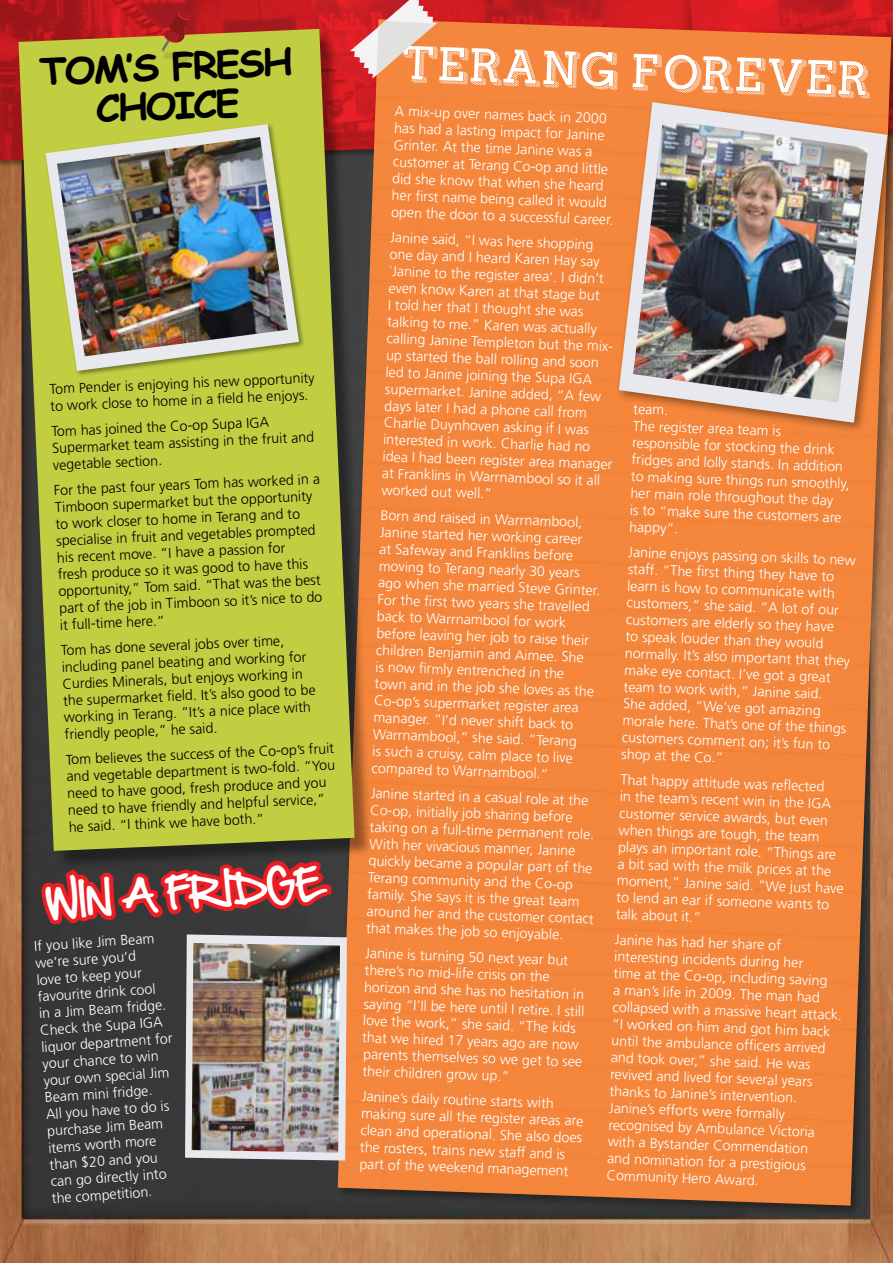
<style>
.page{position:relative;width:893px;height:1263px;background:#fff}
.page>*{position:absolute;margin:0;border:0;box-sizing:border-box;transform-origin:0 0}
.t1{font:61.05px "Airbag";color:#fff}
.t2{font:37.05px "Hand Of Sean";color:#fff}
.t3{font:700 36.45px/39.3px "Comic Sans MS";color:#000;text-align:center;scale:1.07 1}
.t4{font:300 14.25px/16.8px "Frutiger";color:#fff}
.t5{font:300 14.25px/16.8px "Frutiger";color:#000}
</style>
<div class="page">
<img style="left:0;top:168px;width:893px;height:1095px">
<img style="left:0;top:0;width:893px;height:161px">
<div style="left:338px;top:19px;width:553px;height:1186px;background:#f4863c"></div>
<div style="left:615px;top:99px;width:278px;height:336px;background:#000;opacity:.4"></div>
<svg style="left:619px;top:102px;width:268px;height:321px;background:#e19867"></svg>
<img style="left:633px;top:119px;width:235px;height:284px">
<div style="left:21px;top:32px;width:352px;height:837px;background:#000;opacity:.4"></div>
<svg style="left:18px;top:29px;width:337px;height:822px;background:#a9aa3c"></svg>
<svg style="left:350px;top:0;width:87px;height:79px"></svg>
<div style="left:44px;top:122px;width:261px;height:255px;background:#000;opacity:.4"></div>
<svg style="left:46px;top:124px;width:253px;height:247px;background:#c4ce62"></svg>
<img style="left:57px;top:137px;width:231px;height:219px">
<svg style="left:38px;top:572px;width:309px;height:588px;background:#928c40"></svg>
<img style="left:192px;top:943px;width:148px;height:210px">
<svg style="left:160px;top:10px;width:32px;height:52px;background:#aa662d"></svg>
<h3 class="t3" style="left:39px;top:50px;width:238px;rotate:-2deg">TOM’S FRESH<br>CHOICE</h3>
<p class="t5" style="left:49px;top:382px;width:267px;rotate:-3deg">Tom Pender is enjoying his new opportunity to work close to home in a field he enjoys.</p>
<p class="t5" style="left:51px;top:424px;width:264px;rotate:-3deg">Tom has joined the Co-op Supa IGA<br>Supermarket team assisting in the fruit and vegetable section.</p>
<p class="t5" style="left:53px;top:483px;width:269px;rotate:-3deg">For the past four years Tom has worked in a Timboon supermarket but the opportunity to work closer to home in Terang and to specialise in fruit and vegetables prompted his recent move. “I have a passion for<br>fresh produce so it was good to have this opportunity,” Tom said. “That was the best part of the job in Timboon so it’s nice to do it full-time here.”</p>
<p class="t5" style="left:60px;top:643px;width:254px;rotate:-3deg">Tom has done several jobs over time, including panel beating and working for Curdies Minerals, but enjoys working in the supermarket field. It’s also good to be working in Terang. “It’s a nice place with friendly people,” he said.</p>
<p class="t5" style="left:65px;top:753px;width:271px;rotate:-3deg">Tom believes the success of the Co-op’s fruit and vegetable department is two-fold. “You need to have good, fresh produce and you need to have friendly and helpful service,” he said. “I think we have both.”</p>
<h2 class="t2" style="left:44px;top:869px;width:279px;rotate:-4deg">WIN A FRIDGE</h2>
<p class="t4" style="left:34px;top:938px;width:133px;rotate:-4deg">If you like Jim Beam we’re sure you’d<br>love to keep your favourite drink cool in a Jim Beam fridge.<br>Check the Supa IGA liquor department for your chance to win your own special Jim<br>Beam mini fridge.<br>All you have to do is purchase Jim Beam items worth more than $20 and you can go directly into the competition.</p>
<h1 class="t1" style="left:400px;top:39px;width:473px;rotate:2deg">TERANG FOREVER</h1>
<p class="t4" style="left:395px;top:103px;width:224px;rotate:2deg">A mix-up over names back in 2000 has had a lasting impact for Janine Grinter. At the time Janine was a customer at Terang Co-op and little did she know that when she heard her first name being called it would open the door to a successful career.</p>
<p class="t4" style="left:391px;top:229px;width:231px;rotate:2deg">Janine said, “I was here shopping<br>one day and I heard Karen Hay say `Janine to the register area’. I didn’t even know Karen at that stage but<br>I told her that I thought she was talking to me.” Karen was actually calling Janine Templeton but the mix&shy;up started the ball rolling and soon led to Janine joining the Supa IGA supermarket. Janine added, “A few days later I had a phone call from Charlie Duynhoven asking if I was interested in work. Charlie had no idea I had been register area manager at Franklins in Warrnambool so it all worked out well.”</p>
<p class="t4" style="left:381px;top:507px;width:223px;rotate:2deg">Born and raised in Warrnambool,<br>Janine started her working career<br>at Safeway and Franklins before moving to Terang nearly 30 years ago when she married Steve Grinter.<br>For the first two years she travelled back to Warrnambool for work before leaving her job to raise their children Benjamin and Aimee. She<br>is now firmly entrenched in the town and in the job she loves as the<br>Co-op’s supermarket register area manager. “I’d never shift back to<br>Warrnambool,” she said. “Terang<br>is such a cruisy, calm place to live compared to Warrnambool.”</p>
<p class="t4" style="left:371px;top:785px;width:228px;rotate:2deg">Janine started in a casual role at the Co-op, initially job sharing before taking on a full-time permanent role.<br>With her vivacious manner, Janine quickly became a popular part of the Terang community and the Co-op family. She says it is the great team around her and the customer contact that makes the job so enjoyable.</p>
<p class="t4" style="left:366px;top:945px;width:222px;rotate:2deg">Janine is turning 50 next year but there’s no mid-life crisis on the horizon and she has no hesitation in saying “I’ll be here until I retire. I still love the work,” she said. “The kids that we hired 17 years ago are now parents themselves so we get to see their children grow up.”</p>
<p class="t4" style="left:362px;top:1088px;width:224px;rotate:2deg">Janine’s daily routine starts with making sure all the register areas are clean and operational. She also does the rosters, trains new staff and is part of the weekend management</p>
<p class="t4" style="left:634px;top:401px;width:220px;rotate:2deg">team.<br>The register area team is responsible for stocking the drink fridges and lolly stands. In addition to making sure things run smoothly, her main role throughout the day<br>is to “make sure the customers are happy”.</p>
<p class="t4" style="left:629px;top:544px;width:229px;rotate:2deg">Janine enjoys passing on skills to new staff. “The first thing they have to learn is how to communicate with customers,” she said. “A lot of our customers are elderly so they have<br>to speak louder than they would normally. It’s also important that they make eye contact. I’ve got a great team to work with,” Janine said.<br>She added, “We’ve got amazing morale here. That’s one of the things customers comment on; it’s fun to shop at the Co.”</p>
<p class="t4" style="left:621px;top:771px;width:228px;rotate:2deg">That happy attitude was reflected<br>in the team’s recent win in the IGA customer service awards, but even when things are tough, the team plays an important role. “Things are a bit sad with the milk prices at the moment,” Janine said. “We just have to lend an ear if someone wants to talk about it.”</p>
<p class="t4" style="left:615px;top:931px;width:231px;rotate:2deg">Janine has had her share of interesting incidents during her<br>time at the Co-op, including saving<br>a man’s life in 2009. The man had collapsed with a massive heart attack. “I worked on him and got him back until the ambulance officers arrived and took over,” she said. He was revived and lived for several years thanks to Janine’s intervention.<br>Janine’s efforts were formally recognised by Ambulance Victoria with a Bystander Commendation<br>and nomination for a prestigious<br>Community Hero Award.</p>
</div>
